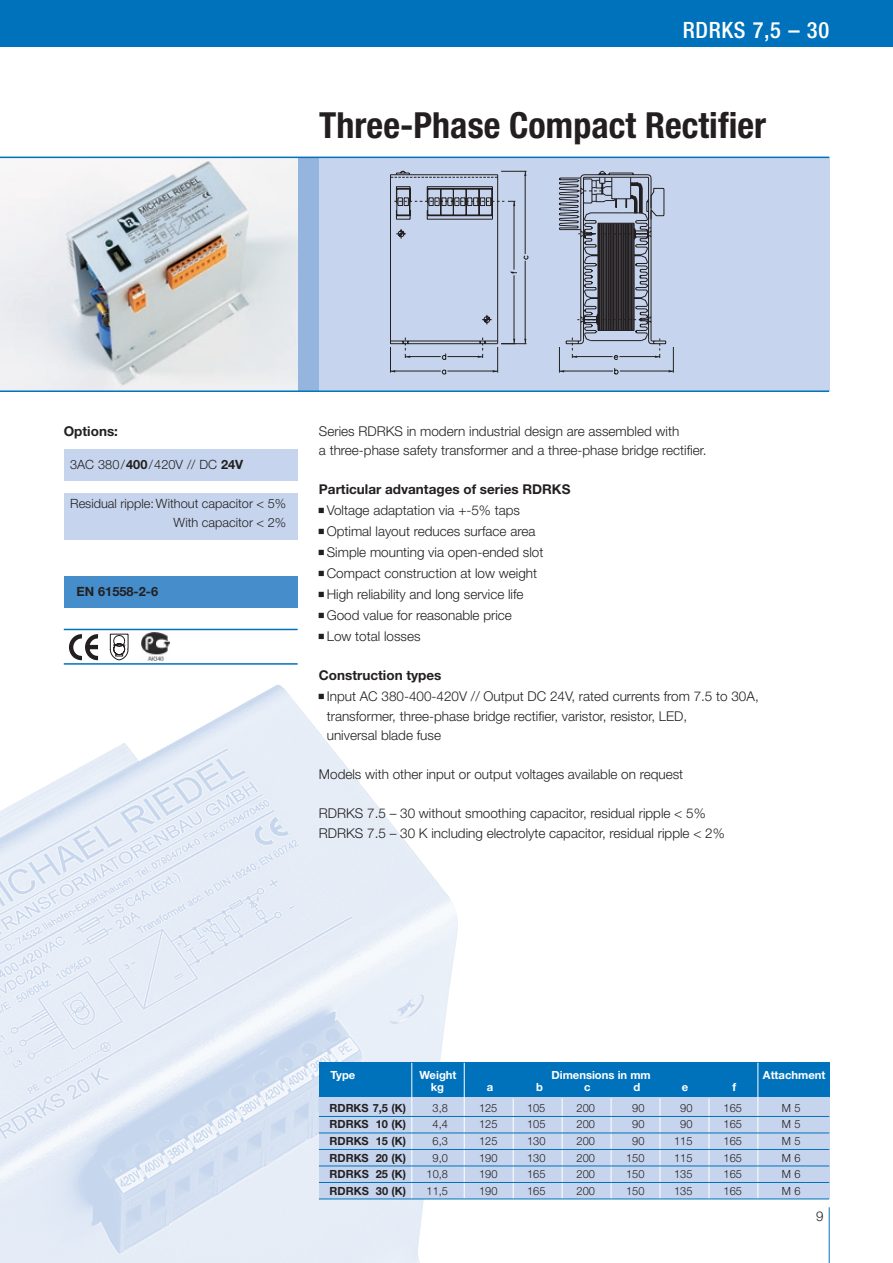
<style>
.page{position:relative;width:893px;height:1263px;background:#fff}
.page>*{position:absolute;margin:0;border:0;box-sizing:border-box;transform-origin:0 0}
.t1{font:700 condensed 36px "Helvetica Neue";color:#231f20}
.t2{font:500 condensed 22.5px "Helvetica Neue";letter-spacing:.03em;color:#fff}
.t3{font:300 13.5px/21px "Helvetica Neue";color:#231f20}
.t4{font:700 13.5px "Helvetica Neue";color:#231f20}
.t5{font:300 12.75px/19.5px "Helvetica Neue";color:#231f20;text-align:right}
.t6{font:700 12.75px "Helvetica Neue";color:#231f20}
.t7{font:300 11.25px "Helvetica Neue";color:#231f20}
.t8{font:700 11.25px "Helvetica Neue";color:#231f20}
.t9{font:700 11.25px "Helvetica Neue";color:#fff}
.s1{font-weight:700}
</style>
<div class="page">
<img style="left:0;top:684px;width:459px;height:579px">
<div style="left:0;top:0;width:893px;height:47px;background:#0072bc"></div>
<div style="left:319px;top:157px;width:510px;height:234px;background:#c6d5ed"></div>
<svg style="left:390px;top:171px;width:284px;height:203px"></svg>
<div style="left:298px;top:157px;width:21px;height:234px;background:#95b5de"></div>
<hr style="left:829px;top:1207px;width:1px;height:56px;background:#0072bc">
<img style="left:0;top:158px;width:298px;height:232px">
<hr style="left:0;top:390px;width:829px;height:2px;background:#0072bc">
<hr style="left:0;top:157px;width:829px;height:1px;background:#0072bc">
<div style="left:319px;top:1065px;width:510px;height:134px;background:#c6d5ed"></div>
<hr style="left:513px;top:1098px;width:1px;height:104px;background:#fff">
<hr style="left:562px;top:1098px;width:1px;height:104px;background:#fff">
<hr style="left:660px;top:1098px;width:1px;height:104px;background:#fff">
<hr style="left:611px;top:1098px;width:1px;height:104px;background:#fff">
<hr style="left:709px;top:1098px;width:1px;height:104px;background:#fff">
<div style="left:319px;top:1063px;width:510px;height:34px;background:#0072bc"></div>
<hr style="left:412px;top:1063px;width:1px;height:136px;background:#fff">
<hr style="left:464px;top:1063px;width:1px;height:136px;background:#fff">
<hr style="left:758px;top:1063px;width:1px;height:135px;background:#fff">
<hr style="left:319px;top:1116px;width:510px;height:1px;background:#0072bc">
<hr style="left:319px;top:1133px;width:510px;height:1px;background:#0072bc">
<hr style="left:319px;top:1149px;width:510px;height:1px;background:#0072bc">
<hr style="left:319px;top:1166px;width:510px;height:1px;background:#0072bc">
<hr style="left:319px;top:1182px;width:510px;height:1px;background:#0072bc">
<hr style="left:319px;top:1199px;width:510px;height:1px;background:#0072bc">
<div style="left:64px;top:450px;width:234px;height:31px;background:#c6d5ed"></div>
<div style="left:64px;top:494px;width:233px;height:46px;background:#c6d5ed"></div>
<div style="left:64px;top:576px;width:234px;height:31px;background:#458dcb"></div>
<svg style="left:109px;top:633px;width:20px;height:28px"></svg>
<img style="left:141px;top:633px;width:28px;height:27px">
<svg style="left:69px;top:634px;width:30px;height:27px"></svg>
<hr style="left:64px;top:663px;width:234px;height:2px;background:#0072bc">
<hr style="left:64px;top:629px;width:234px;height:1px;background:#0072bc">
<svg style="left:319px;top:694px;width:5px;height:5px"></svg>
<h2 class="t2" style="left:683px;top:22px;width:148px">RDRKS 7,5 – 30</h2>
<h1 class="t1" style="left:319px;top:112px;width:448px">Three-Phase Compact Rectifier</h1>
<p class="t4" style="left:64px;top:426px;width:56px">Options:</p>
<p class="t5" style="left:70px;top:455px;width:175px">3AC 380/<span class="s1">400</span>/420V // DC <span class="s1">24V</span></p>
<p class="t5" style="left:70px;top:495px;width:217px">Residual ripple: Without capacitor &lt; 5%<br>With capacitor &lt; 2%</p>
<p class="t6" style="left:77px;top:587px;width:83px">EN 61558-2-6</p>
<p class="t3" style="left:319px;top:423px;width:389px;line-height:19.5px">Series RDRKS in modern industrial design are assembled with<br>a three-phase safety transformer and a three-phase bridge rectifier.</p>
<p class="t4" style="left:319px;top:484px;width:253px">Particular advantages of series RDRKS</p>
<p class="t3" style="left:327px;top:501px;width:218px">Voltage adaptation via +-5% taps<br>Optimal layout reduces surface area<br>Simple mounting via open-ended slot<br>Compact construction at low weight<br>High reliability and long service life<br>Good value for reasonable price<br>Low total losses</p>
<p class="t4" style="left:319px;top:670px;width:124px">Construction types</p>
<p class="t3" style="left:327px;top:688px;width:433px;line-height:19.5px">Input AC 380-400-420V // Output DC 24V, rated currents from 7.5 to 30A, transformer, three-phase bridge rectifier, varistor, resistor, LED,<br>universal blade fuse</p>
<p class="t3" style="left:319px;top:765px;width:366px">Models with other input or output voltages available on request</p>
<p class="t3" style="left:319px;top:805px;width:407px;line-height:19.5px">RDRKS 7.5 – 30 without smoothing capacitor, residual ripple &lt; 5%<br>RDRKS 7.5 – 30 K including electrolyte capacitor, residual ripple &lt; 2%</p>
<p class="t9" style="left:330px;top:1070px;width:27px">Type</p>
<p class="t9" style="left:419px;top:1070px;width:39px">Weight</p>
<p class="t9" style="left:551px;top:1070px;width:101px">Dimensions in mm</p>
<p class="t9" style="left:763px;top:1070px;width:64px">Attachment</p>
<p class="t9" style="left:431px;top:1083px;width:15px">kg</p>
<p class="t9" style="left:487px;top:1083px;width:8px">a</p>
<p class="t9" style="left:536px;top:1083px;width:8px">b</p>
<p class="t9" style="left:584px;top:1083px;width:8px">c</p>
<p class="t9" style="left:634px;top:1083px;width:8px">d</p>
<p class="t9" style="left:682px;top:1083px;width:8px">e</p>
<p class="t9" style="left:732px;top:1083px;width:5px">f</p>
<p class="t8" style="left:330px;top:1104px;width:78px">RDRKS 7,5 (K)</p>
<p class="t7" style="left:433px;top:1104px;width:17px">3,8</p>
<p class="t7" style="left:479px;top:1104px;width:20px">125</p>
<p class="t7" style="left:527px;top:1104px;width:20px">105</p>
<p class="t7" style="left:577px;top:1104px;width:20px">200</p>
<p class="t7" style="left:632px;top:1104px;width:14px">90</p>
<p class="t7" style="left:680px;top:1104px;width:14px">90</p>
<p class="t7" style="left:724px;top:1104px;width:20px">165</p>
<p class="t7" style="left:782px;top:1104px;width:20px">M 5</p>
<p class="t8" style="left:330px;top:1120px;width:78px">RDRKS 10 (K)</p>
<p class="t7" style="left:433px;top:1120px;width:17px">4,4</p>
<p class="t7" style="left:479px;top:1120px;width:20px">125</p>
<p class="t7" style="left:527px;top:1120px;width:20px">105</p>
<p class="t7" style="left:577px;top:1120px;width:20px">200</p>
<p class="t7" style="left:632px;top:1120px;width:14px">90</p>
<p class="t7" style="left:680px;top:1120px;width:14px">90</p>
<p class="t7" style="left:724px;top:1120px;width:20px">165</p>
<p class="t7" style="left:782px;top:1120px;width:20px">M 5</p>
<p class="t8" style="left:330px;top:1137px;width:78px">RDRKS 15 (K)</p>
<p class="t7" style="left:433px;top:1137px;width:17px">6,3</p>
<p class="t7" style="left:479px;top:1137px;width:20px">125</p>
<p class="t7" style="left:527px;top:1137px;width:20px">130</p>
<p class="t7" style="left:577px;top:1137px;width:20px">200</p>
<p class="t7" style="left:632px;top:1137px;width:14px">90</p>
<p class="t7" style="left:674px;top:1137px;width:20px">115</p>
<p class="t7" style="left:724px;top:1137px;width:20px">165</p>
<p class="t7" style="left:782px;top:1137px;width:20px">M 5</p>
<p class="t8" style="left:330px;top:1153px;width:78px">RDRKS 20 (K)</p>
<p class="t7" style="left:433px;top:1153px;width:17px">9,0</p>
<p class="t7" style="left:479px;top:1153px;width:20px">190</p>
<p class="t7" style="left:527px;top:1153px;width:20px">130</p>
<p class="t7" style="left:577px;top:1153px;width:20px">200</p>
<p class="t7" style="left:626px;top:1153px;width:20px">150</p>
<p class="t7" style="left:674px;top:1153px;width:20px">115</p>
<p class="t7" style="left:724px;top:1153px;width:20px">165</p>
<p class="t7" style="left:782px;top:1153px;width:20px">M 6</p>
<p class="t8" style="left:330px;top:1170px;width:78px">RDRKS 25 (K)</p>
<p class="t7" style="left:427px;top:1170px;width:23px">10,8</p>
<p class="t7" style="left:479px;top:1170px;width:20px">190</p>
<p class="t7" style="left:527px;top:1170px;width:20px">165</p>
<p class="t7" style="left:577px;top:1170px;width:20px">200</p>
<p class="t7" style="left:626px;top:1170px;width:20px">150</p>
<p class="t7" style="left:674px;top:1170px;width:20px">135</p>
<p class="t7" style="left:724px;top:1170px;width:20px">165</p>
<p class="t7" style="left:782px;top:1170px;width:20px">M 6</p>
<p class="t8" style="left:330px;top:1186px;width:78px">RDRKS 30 (K)</p>
<p class="t7" style="left:427px;top:1186px;width:23px">11,5</p>
<p class="t7" style="left:479px;top:1186px;width:20px">190</p>
<p class="t7" style="left:527px;top:1186px;width:20px">165</p>
<p class="t7" style="left:577px;top:1186px;width:20px">200</p>
<p class="t7" style="left:626px;top:1186px;width:20px">150</p>
<p class="t7" style="left:674px;top:1186px;width:20px">135</p>
<p class="t7" style="left:724px;top:1186px;width:20px">165</p>
<p class="t7" style="left:782px;top:1186px;width:20px">M 6</p>
<p class="t3" style="left:816px;top:1207px;width:9px">9</p>
</div>
